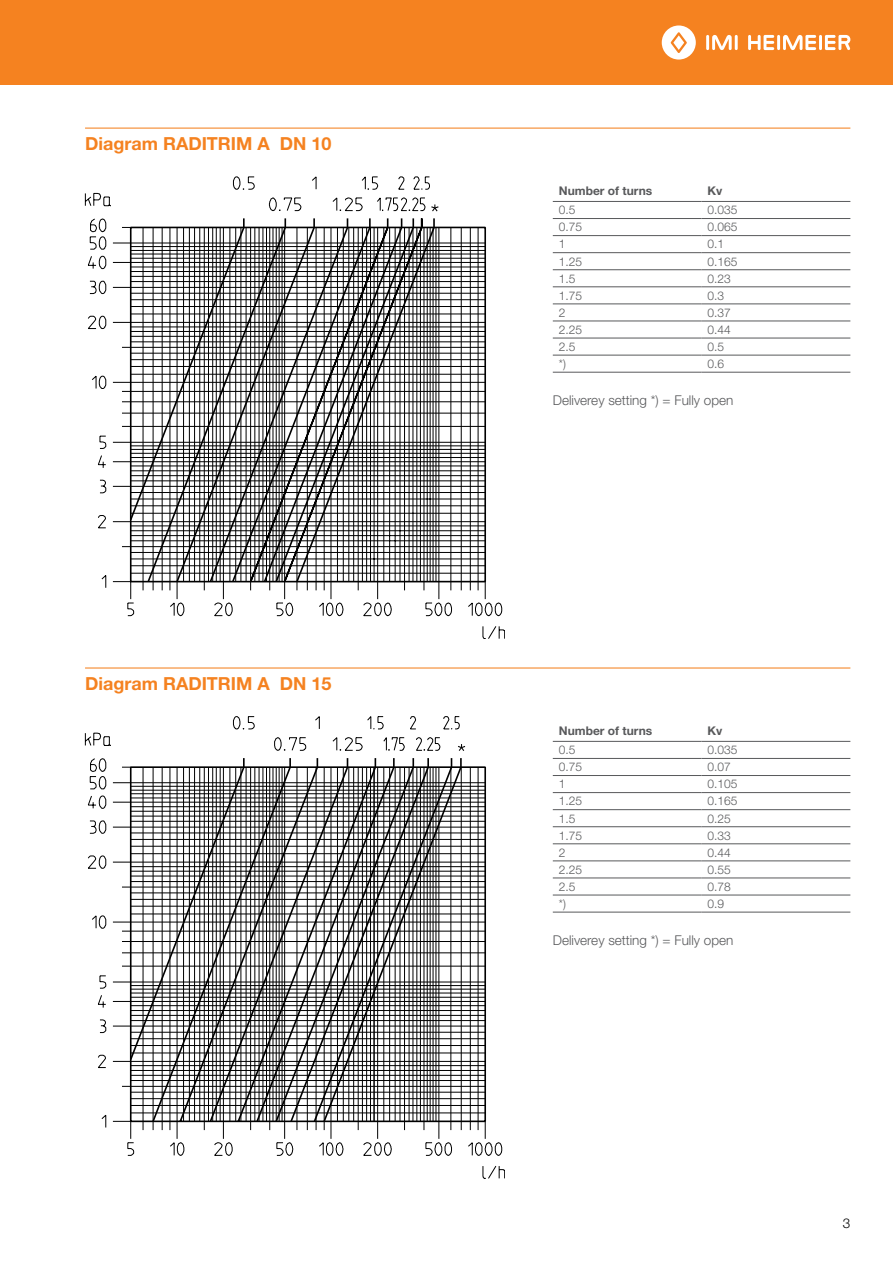
<style>
.page{position:relative;width:893px;height:1263px;background:#fff}
.page>*{position:absolute;margin:0;border:0;box-sizing:border-box;transform-origin:0 0}
.t1{font:700 18px "Helvetica Neue LT Std";color:#f58220}
.t2{font:300 13.5px "Helvetica Neue LT Std";color:#58595b}
.t3{font:300 13.5px "Helvetica Neue LT Std";color:#000}
.t4{font:300 12px "Helvetica Neue LT Std";color:#58595b}
.t5{font:700 12px "Helvetica Neue LT Std";color:#58595b}
</style>
<div class="page">
<div style="left:0;top:0;width:893px;height:85px;background:#f58220"></div>
<hr style="left:706px;top:35px;width:3px;height:15px;background:#fff">
<hr style="left:735px;top:35px;width:3px;height:15px;background:#fff">
<svg style="left:712px;top:35px;width:20px;height:15px"></svg>
<svg style="left:662px;top:25px;width:34px;height:35px"></svg>
<hr style="left:777px;top:35px;width:3px;height:15px;background:#fff">
<svg style="left:748px;top:35px;width:26px;height:15px"></svg>
<hr style="left:819px;top:35px;width:3px;height:15px;background:#fff">
<svg style="left:783px;top:35px;width:33px;height:15px"></svg>
<svg style="left:825px;top:35px;width:25px;height:15px"></svg>
<hr style="left:85px;top:128px;width:765px;height:1px;background:#f58220">
<hr style="left:85px;top:667px;width:765px;height:1px;background:#f58220">
<hr style="left:553px;top:201px;width:149px;height:1px;background:#58595b">
<hr style="left:702px;top:201px;width:148px;height:1px;background:#58595b">
<hr style="left:553px;top:218px;width:149px;height:1px;background:#58595b">
<hr style="left:702px;top:218px;width:148px;height:1px;background:#58595b">
<hr style="left:553px;top:235px;width:149px;height:1px;background:#58595b">
<hr style="left:702px;top:235px;width:148px;height:1px;background:#58595b">
<hr style="left:553px;top:252px;width:149px;height:1px;background:#58595b">
<hr style="left:702px;top:252px;width:148px;height:1px;background:#58595b">
<hr style="left:553px;top:269px;width:149px;height:1px;background:#58595b">
<hr style="left:702px;top:269px;width:148px;height:1px;background:#58595b">
<hr style="left:553px;top:287px;width:149px;height:1px;background:#58595b">
<hr style="left:702px;top:287px;width:148px;height:1px;background:#58595b">
<hr style="left:553px;top:304px;width:149px;height:1px;background:#58595b">
<hr style="left:702px;top:304px;width:148px;height:1px;background:#58595b">
<hr style="left:553px;top:321px;width:149px;height:1px;background:#58595b">
<hr style="left:702px;top:321px;width:148px;height:1px;background:#58595b">
<hr style="left:553px;top:338px;width:149px;height:1px;background:#58595b">
<hr style="left:702px;top:338px;width:148px;height:1px;background:#58595b">
<hr style="left:553px;top:355px;width:149px;height:1px;background:#58595b">
<hr style="left:553px;top:372px;width:149px;height:1px;background:#58595b">
<hr style="left:702px;top:355px;width:148px;height:1px;background:#58595b">
<hr style="left:702px;top:372px;width:148px;height:1px;background:#58595b">
<hr style="left:553px;top:741px;width:149px;height:1px;background:#58595b">
<hr style="left:702px;top:741px;width:148px;height:1px;background:#58595b">
<hr style="left:553px;top:758px;width:149px;height:1px;background:#58595b">
<hr style="left:702px;top:758px;width:148px;height:1px;background:#58595b">
<hr style="left:553px;top:775px;width:149px;height:1px;background:#58595b">
<hr style="left:702px;top:775px;width:148px;height:1px;background:#58595b">
<hr style="left:553px;top:792px;width:149px;height:1px;background:#58595b">
<hr style="left:702px;top:792px;width:148px;height:1px;background:#58595b">
<hr style="left:553px;top:809px;width:149px;height:1px;background:#58595b">
<hr style="left:702px;top:809px;width:148px;height:1px;background:#58595b">
<hr style="left:553px;top:826px;width:149px;height:1px;background:#58595b">
<hr style="left:702px;top:826px;width:148px;height:1px;background:#58595b">
<hr style="left:553px;top:843px;width:149px;height:1px;background:#58595b">
<hr style="left:702px;top:843px;width:148px;height:1px;background:#58595b">
<hr style="left:553px;top:861px;width:149px;height:1px;background:#58595b">
<hr style="left:702px;top:861px;width:148px;height:1px;background:#58595b">
<hr style="left:553px;top:878px;width:149px;height:1px;background:#58595b">
<hr style="left:702px;top:878px;width:148px;height:1px;background:#58595b">
<hr style="left:553px;top:895px;width:149px;height:1px;background:#58595b">
<hr style="left:553px;top:912px;width:149px;height:1px;background:#58595b">
<hr style="left:702px;top:895px;width:148px;height:1px;background:#58595b">
<hr style="left:702px;top:912px;width:148px;height:1px;background:#58595b">
<svg style="left:296px;top:176px;width:155px;height:51px"></svg>
<svg style="left:228px;top:227px;width:277px;height:412px"></svg>
<svg style="left:316px;top:225px;width:34px;height:359px"></svg>
<svg style="left:84px;top:176px;width:171px;height:440px"></svg>
<svg style="left:175px;top:225px;width:141px;height:359px"></svg>
<hr style="left:177px;top:227px;width:1px;height:372px;background:#000">
<hr style="left:170px;top:227px;width:1px;height:363px;background:#000">
<hr style="left:162px;top:227px;width:1px;height:363px;background:#000">
<svg style="left:398px;top:176px;width:40px;height:35px"></svg>
<svg style="left:332px;top:716px;width:134px;height:50px"></svg>
<svg style="left:99px;top:766px;width:406px;height:413px"></svg>
<svg style="left:427px;top:758px;width:2px;height:7px"></svg>
<svg style="left:460px;top:758px;width:2px;height:9px"></svg>
<svg style="left:412px;top:758px;width:2px;height:7px"></svg>
<svg style="left:393px;top:758px;width:2px;height:7px"></svg>
<svg style="left:87px;top:716px;width:233px;height:352px"></svg>
<svg style="left:292px;top:765px;width:138px;height:358px"></svg>
<hr style="left:395px;top:767px;width:1px;height:354px;background:#000">
<svg style="left:151px;top:765px;width:141px;height:358px"></svg>
<hr style="left:235px;top:767px;width:1px;height:354px;background:#000">
<svg style="left:458px;top:744px;width:7px;height:7px"></svg>
<h1 class="t1" style="left:85px;top:132px;width:248px">Diagram RADITRIM A DN 10</h1>
<h1 class="t1" style="left:85px;top:672px;width:248px">Diagram RADITRIM A DN 15</h1>
<p class="t5" style="left:559px;top:183px;width:95px">Number of turns</p>
<p class="t5" style="left:708px;top:183px;width:16px">Kv</p>
<p class="t4" style="left:559px;top:203px;width:18px">0.5</p>
<p class="t4" style="left:708px;top:203px;width:32px">0.035</p>
<p class="t4" style="left:559px;top:220px;width:25px">0.75</p>
<p class="t4" style="left:708px;top:220px;width:32px">0.065</p>
<p class="t4" style="left:559px;top:237px;width:8px">1</p>
<p class="t4" style="left:708px;top:237px;width:18px">0.1</p>
<p class="t4" style="left:559px;top:254px;width:25px">1.25</p>
<p class="t4" style="left:708px;top:254px;width:32px">0.165</p>
<p class="t4" style="left:559px;top:271px;width:18px">1.5</p>
<p class="t4" style="left:708px;top:271px;width:25px">0.23</p>
<p class="t4" style="left:559px;top:288px;width:25px">1.75</p>
<p class="t4" style="left:708px;top:288px;width:18px">0.3</p>
<p class="t4" style="left:559px;top:305px;width:8px">2</p>
<p class="t4" style="left:708px;top:305px;width:25px">0.37</p>
<p class="t4" style="left:559px;top:322px;width:25px">2.25</p>
<p class="t4" style="left:708px;top:322px;width:25px">0.44</p>
<p class="t4" style="left:559px;top:339px;width:18px">2.5</p>
<p class="t4" style="left:708px;top:339px;width:18px">0.5</p>
<p class="t4" style="left:559px;top:356px;width:9px">*)</p>
<p class="t4" style="left:708px;top:356px;width:18px">0.6</p>
<p class="t2" style="left:553px;top:392px;width:182px">Deliverey setting *) = Fully open</p>
<p class="t5" style="left:559px;top:723px;width:95px">Number of turns</p>
<p class="t5" style="left:708px;top:723px;width:16px">Kv</p>
<p class="t4" style="left:559px;top:742px;width:18px">0.5</p>
<p class="t4" style="left:708px;top:742px;width:32px">0.035</p>
<p class="t4" style="left:559px;top:760px;width:25px">0.75</p>
<p class="t4" style="left:708px;top:760px;width:25px">0.07</p>
<p class="t4" style="left:559px;top:777px;width:8px">1</p>
<p class="t4" style="left:708px;top:777px;width:32px">0.105</p>
<p class="t4" style="left:559px;top:794px;width:25px">1.25</p>
<p class="t4" style="left:708px;top:794px;width:32px">0.165</p>
<p class="t4" style="left:559px;top:811px;width:18px">1.5</p>
<p class="t4" style="left:708px;top:811px;width:25px">0.25</p>
<p class="t4" style="left:559px;top:828px;width:25px">1.75</p>
<p class="t4" style="left:708px;top:828px;width:25px">0.33</p>
<p class="t4" style="left:559px;top:845px;width:8px">2</p>
<p class="t4" style="left:708px;top:845px;width:25px">0.44</p>
<p class="t4" style="left:559px;top:862px;width:25px">2.25</p>
<p class="t4" style="left:708px;top:862px;width:25px">0.55</p>
<p class="t4" style="left:559px;top:879px;width:18px">2.5</p>
<p class="t4" style="left:708px;top:879px;width:25px">0.78</p>
<p class="t4" style="left:559px;top:896px;width:9px">*)</p>
<p class="t4" style="left:708px;top:896px;width:18px">0.9</p>
<p class="t2" style="left:553px;top:932px;width:182px">Deliverey setting *) = Fully open</p>
<p class="t3" style="left:843px;top:1215px;width:9px">3</p>
</div>
